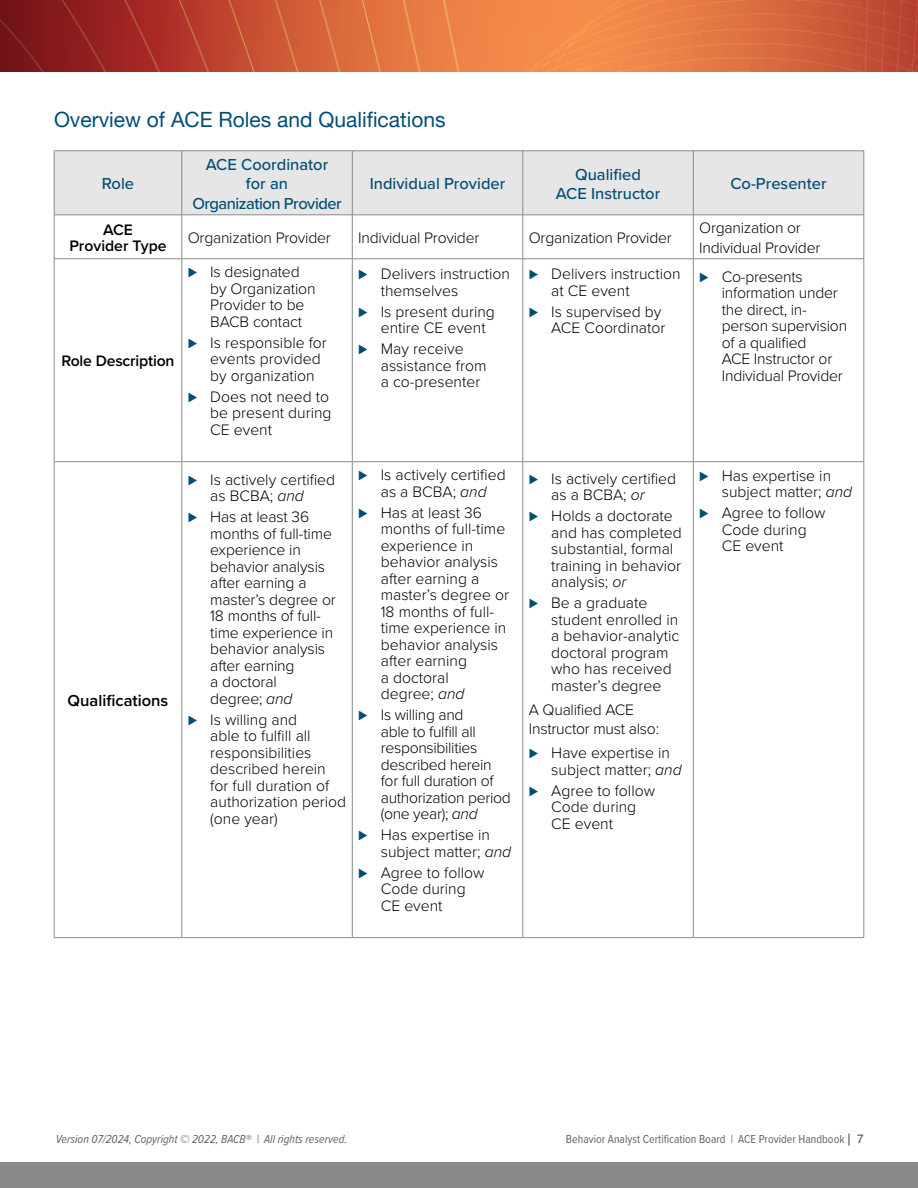
<style>
.page{position:relative;width:918px;height:1188px;background:#fff}
.page>*{position:absolute;margin:0;border:0;box-sizing:border-box;transform-origin:0 0}
.Section_Header{font:21px "Helvetica Neue LT Pro";color:#004e74}
.Body_Text{font:500 16.5px/19.5px "Proxima Nova";color:#004e74;text-align:center}
.Body_Text-2{font:500 16.5px/19.5px "Proxima Nova";letter-spacing:-.03em;color:#004e74;text-align:center}
.Body_Text-3{font:600 16.5px "Proxima Nova";color:#000}
.Body_Text-4{font:300 15.75px/16.5px "Proxima Nova";color:#000}
.Body_Text-5{font:300 15.75px/16.5px "Proxima Nova";letter-spacing:-.02em;color:#000}
.Body_Text-6{font:600 15.75px/16.5px "Proxima Nova";letter-spacing:-.01em;color:#000;text-align:center}
.t1{font:12px "Proxima Nova Cond";color:#636366}
.t2{font:italic 12px "Proxima Nova Cond";color:#636366}
.s1{color:#004e74}
.s2{font-style:italic}
.s3{font-family:"Helvetica Neue LT Pro";font-weight:500}
</style>
<div class="page">
<img style="left:0;top:0;width:918px;height:72px">
<div style="left:0;top:1163px;width:918px;height:25px;background:#8a8a8d"></div>
<div style="left:55px;top:152px;width:809px;height:63px;background:#e7e6e6"></div>
<hr style="left:54px;top:151px;width:128px;height:1px;background:#8a8a8d">
<hr style="left:54px;top:151px;width:1px;height:64px;background:#8a8a8d">
<hr style="left:182px;top:151px;width:170px;height:1px;background:#8a8a8d">
<hr style="left:352px;top:151px;width:171px;height:1px;background:#8a8a8d">
<hr style="left:523px;top:151px;width:170px;height:1px;background:#8a8a8d">
<hr style="left:693px;top:151px;width:171px;height:1px;background:#8a8a8d">
<hr style="left:54px;top:215px;width:128px;height:1px;background:#8a8a8d">
<hr style="left:54px;top:215px;width:1px;height:44px;background:#8a8a8d">
<hr style="left:182px;top:215px;width:170px;height:1px;background:#8a8a8d">
<hr style="left:352px;top:215px;width:171px;height:1px;background:#8a8a8d">
<hr style="left:523px;top:215px;width:170px;height:1px;background:#8a8a8d">
<hr style="left:693px;top:215px;width:171px;height:1px;background:#8a8a8d">
<hr style="left:54px;top:259px;width:1px;height:203px;background:#8a8a8d">
<hr style="left:54px;top:462px;width:1px;height:475px;background:#8a8a8d">
<hr style="left:182px;top:151px;width:1px;height:64px;background:#8a8a8d">
<hr style="left:352px;top:151px;width:1px;height:64px;background:#8a8a8d">
<hr style="left:523px;top:151px;width:1px;height:64px;background:#8a8a8d">
<hr style="left:693px;top:151px;width:1px;height:64px;background:#8a8a8d">
<hr style="left:864px;top:151px;width:1px;height:64px;background:#8a8a8d">
<hr style="left:182px;top:215px;width:1px;height:44px;background:#8a8a8d">
<hr style="left:352px;top:215px;width:1px;height:44px;background:#8a8a8d">
<hr style="left:523px;top:215px;width:1px;height:44px;background:#8a8a8d">
<hr style="left:693px;top:215px;width:1px;height:44px;background:#8a8a8d">
<hr style="left:864px;top:215px;width:1px;height:44px;background:#8a8a8d">
<hr style="left:54px;top:259px;width:128px;height:1px;background:#8a8a8d">
<hr style="left:182px;top:259px;width:170px;height:1px;background:#8a8a8d">
<hr style="left:182px;top:259px;width:1px;height:203px;background:#8a8a8d">
<hr style="left:352px;top:259px;width:171px;height:1px;background:#8a8a8d">
<hr style="left:352px;top:259px;width:1px;height:203px;background:#8a8a8d">
<hr style="left:523px;top:259px;width:170px;height:1px;background:#8a8a8d">
<hr style="left:523px;top:259px;width:1px;height:203px;background:#8a8a8d">
<hr style="left:693px;top:259px;width:171px;height:1px;background:#8a8a8d">
<hr style="left:693px;top:259px;width:1px;height:203px;background:#8a8a8d">
<hr style="left:864px;top:259px;width:1px;height:203px;background:#8a8a8d">
<hr style="left:54px;top:461px;width:128px;height:1px;background:#8a8a8d">
<hr style="left:182px;top:461px;width:170px;height:1px;background:#8a8a8d">
<hr style="left:182px;top:462px;width:1px;height:475px;background:#8a8a8d">
<hr style="left:352px;top:461px;width:171px;height:1px;background:#8a8a8d">
<hr style="left:352px;top:462px;width:1px;height:475px;background:#8a8a8d">
<hr style="left:523px;top:461px;width:170px;height:1px;background:#8a8a8d">
<hr style="left:523px;top:462px;width:1px;height:475px;background:#8a8a8d">
<hr style="left:693px;top:461px;width:171px;height:1px;background:#8a8a8d">
<hr style="left:693px;top:462px;width:1px;height:475px;background:#8a8a8d">
<hr style="left:864px;top:462px;width:1px;height:475px;background:#8a8a8d">
<hr style="left:54px;top:937px;width:128px;height:1px;background:#8a8a8d">
<hr style="left:182px;top:937px;width:170px;height:1px;background:#8a8a8d">
<hr style="left:352px;top:937px;width:171px;height:1px;background:#8a8a8d">
<hr style="left:523px;top:937px;width:170px;height:1px;background:#8a8a8d">
<hr style="left:693px;top:937px;width:171px;height:1px;background:#8a8a8d">
<h3 class="Section_Header" style="left:54px;top:106px;width:393px">Overview of ACE Roles and Qualifications</h3>
<p class="Body_Text" style="left:102px;top:173px;width:34px">Role</p>
<p class="Body_Text-2" style="left:192px;top:154px;width:151px">ACE Coordinator<br>for an<br>Organization Provider</p>
<p class="Body_Text" style="left:370px;top:173px;width:137px">Individual Provider</p>
<p class="Body_Text" style="left:556px;top:164px;width:106px">Qualified<br>ACE Instructor</p>
<p class="Body_Text" style="left:730px;top:173px;width:98px">Co-Presenter</p>
<p class="Body_Text-6" style="left:69px;top:221px;width:99px">ACE<br>Provider Type</p>
<p class="Body_Text-4" style="left:188px;top:229px;width:145px">Organization Provider</p>
<p class="Body_Text-4" style="left:358px;top:229px;width:123px">Individual Provider</p>
<p class="Body_Text-4" style="left:529px;top:229px;width:145px">Organization Provider</p>
<p class="Body_Text-4" style="left:699px;top:217px;width:123px;line-height:19.5px">Organization or<br>Individual Provider</p>
<p class="Body_Text-6" style="left:61px;top:352px;width:115px">Role Description</p>
<p class="Body_Text-3" style="left:68px;top:688px;width:102px">Qualifications</p>
<p class="Body_Text-4" style="left:210px;top:263px;width:107px;text-indent:-22px"><span class="s1">⊲</span> Is designated by Organization<br>Provider to be<br>BACB contact</p>
<p class="Body_Text-4" style="left:210px;top:333px;width:118px;text-indent:-22px"><span class="s1">⊲</span> Is responsible for events provided by organization</p>
<p class="Body_Text-4" style="left:210px;top:387px;width:123px;text-indent:-22px"><span class="s1">⊲</span> Does not need to be present during<br>CE event</p>
<p class="Body_Text-4" style="left:188px;top:470px;width:149px;text-align:center"><span class="s1">⊲</span> Is actively certified as BCBA; <span class="s2">and</span></p>
<p class="Body_Text-4" style="left:210px;top:508px;width:127px;text-indent:-22px"><span class="s1">⊲</span> Has at least 36 months of full-time experience in behavior analysis after earning a master’s degree or<br>18 months of full&shy;time experience in behavior analysis after earning<br>a doctoral<br>degree; <span class="s2">and</span></p>
<p class="Body_Text-4" style="left:210px;top:710px;width:138px;text-indent:-22px"><span class="s1">⊲</span> Is willing and<br>able to fulfill all responsibilities described herein for full duration of authorization period (one year)</p>
<p class="Body_Text-4" style="left:381px;top:265px;width:131px;text-indent:-22px"><span class="s1">⊲</span> Delivers instruction themselves</p>
<p class="Body_Text-4" style="left:381px;top:303px;width:116px;text-indent:-22px"><span class="s1">⊲</span> Is present during entire CE event</p>
<p class="Body_Text-4" style="left:381px;top:340px;width:107px;text-indent:-22px"><span class="s1">⊲</span> May receive assistance from a co-presenter</p>
<p class="Body_Text-4" style="left:358px;top:466px;width:149px;text-align:center"><span class="s1">⊲</span> Is actively certified as a BCBA; <span class="s2">and</span></p>
<p class="Body_Text-4" style="left:381px;top:503px;width:130px;text-indent:-22px"><span class="s1">⊲</span> Has at least 36 months of full-time experience in behavior analysis after earning a master’s degree or<br>18 months of full&shy;time experience in behavior analysis after earning<br>a doctoral<br>degree; <span class="s2">and</span></p>
<p class="Body_Text-5" style="left:381px;top:706px;width:132px;text-indent:-22px"><span class="s1">⊲</span> Is willing and<br>able to fulfill all responsibilities described herein for full duration of authorization period (one year); <span class="s2">and</span></p>
<p class="Body_Text-4" style="left:381px;top:826px;width:132px;text-indent:-22px"><span class="s1">⊲</span> Has expertise in subject matter; <span class="s2">and</span></p>
<p class="Body_Text-4" style="left:381px;top:863px;width:105px;text-indent:-22px"><span class="s1">⊲</span> Agree to follow<br>Code during<br>CE event</p>
<p class="Body_Text-4" style="left:551px;top:265px;width:131px;text-indent:-22px"><span class="s1">⊲</span> Delivers instruction at CE event</p>
<p class="Body_Text-4" style="left:529px;top:303px;width:138px;text-align:right"><span class="s1">⊲</span> Is supervised by<br>ACE Coordinator</p>
<p class="Body_Text-4" style="left:529px;top:470px;width:149px;text-align:center"><span class="s1">⊲</span> Is actively certified as a BCBA; <span class="s2">or</span></p>
<p class="Body_Text-4" style="left:551px;top:507px;width:132px;text-indent:-22px"><span class="s1">⊲</span> Holds a doctorate and has completed substantial, formal training in behavior analysis; <span class="s2">or</span></p>
<p class="Body_Text-4" style="left:551px;top:594px;width:129px;text-indent:-22px"><span class="s1">⊲</span> Be a graduate student enrolled in a behavior-analytic doctoral program who has received master’s degree</p>
<p class="Body_Text-4" style="left:529px;top:699px;width:132px;line-height:19.5px">A Qualified ACE<br>Instructor must also:</p>
<p class="Body_Text-4" style="left:551px;top:744px;width:132px;text-indent:-22px"><span class="s1">⊲</span> Have expertise in subject matter; <span class="s2">and</span></p>
<p class="Body_Text-4" style="left:551px;top:782px;width:105px;text-indent:-22px"><span class="s1">⊲</span> Agree to follow<br>Code during<br>CE event</p>
<p class="Body_Text-4" style="left:722px;top:267px;width:127px;text-indent:-22px"><span class="s1">⊲</span> Co-presents information under the direct, in&shy;person supervision of a qualified<br>ACE Instructor or<br>Individual Provider</p>
<p class="Body_Text-4" style="left:722px;top:467px;width:132px;text-indent:-22px"><span class="s1">⊲</span> Has expertise in subject matter; <span class="s2">and</span></p>
<p class="Body_Text-4" style="left:722px;top:504px;width:105px;text-indent:-22px"><span class="s1">⊲</span> Agree to follow<br>Code during<br>CE event</p>
<p class="t2" style="left:56px;top:1131px;width:293px">Version 07/2024, Copyright © 2022, BACB® | All rights reserved.</p>
<p class="t1" style="left:566px;top:1131px;width:300px">Behavior Analyst Certification Board | ACE Provider Handbook <span class="s3">| 7</span></p>
</div>
